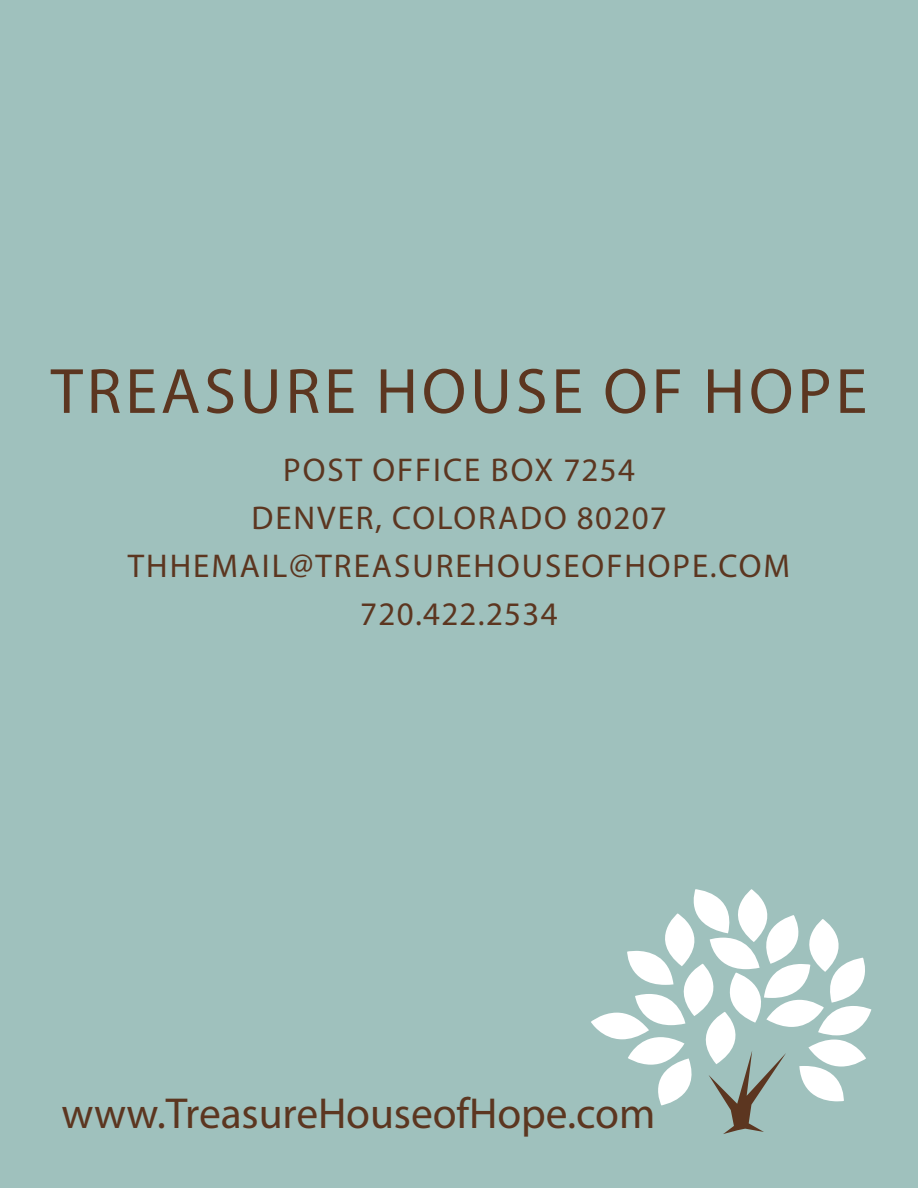
<style>
.page{position:relative;width:918px;height:1188px;background:#9fc1bd}
.page>*{position:absolute;margin:0;border:0;box-sizing:border-box;transform-origin:0 0}
.t1{font:64.5px "Myriad Pro";letter-spacing:.06em;color:#5c3620}
.t2{font:43.5px "Myriad Pro";color:#5c3620}
.t3{font:33px "Myriad Pro";letter-spacing:.06em;color:#5c3620}
.t4{font:33px "Myriad Pro";letter-spacing:.04em;color:#5c3620}
</style>
<div class="page">
<svg style="left:591px;top:889px;width:281px;height:245px"></svg>
<p class="t1" style="left:51px;top:351px;width:818px">TREASURE HOUSE OF HOPE</p>
<p class="t3" style="left:283px;top:450px;width:353px">POST OFFICE BOX 7254</p>
<p class="t3" style="left:251px;top:498px;width:417px">DENVER, COLORADO 80207</p>
<p class="t3" style="left:128px;top:546px;width:664px">THHEMAIL@TREASUREHOUSEOFHOPE.COM</p>
<p class="t4" style="left:360px;top:594px;width:199px">720.422.2534</p>
<p class="t2" style="left:62px;top:1086px;width:595px">www.TreasureHouseofHope.com</p>
</div>
